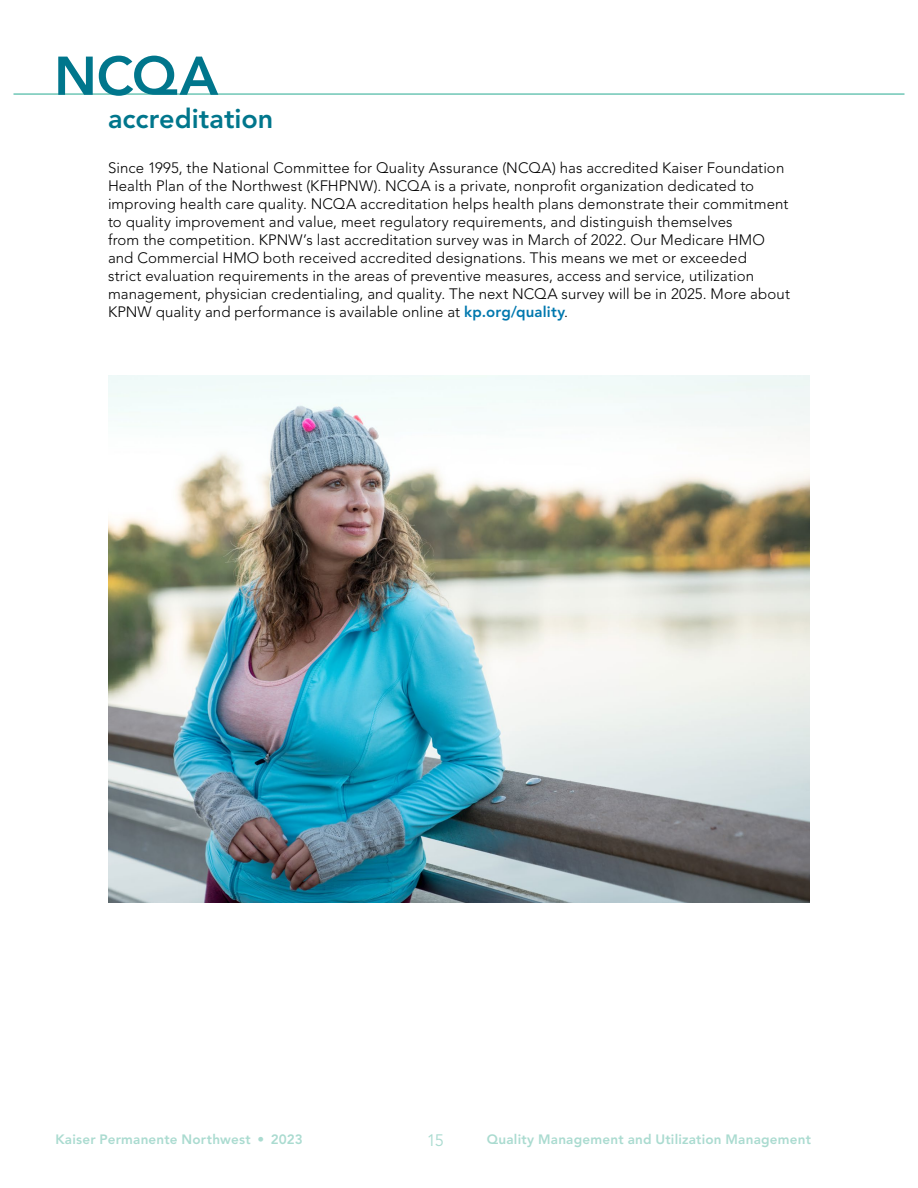
<style>
.page{position:relative;width:918px;height:1188px;background:#fff}
.page>*{position:absolute;margin:0;border:0;box-sizing:border-box;transform-origin:0 0}
.H1_-_Page_Header{font:800 54px "Avenir LT Std";color:#00768c}
.H1_-_Page_Header-2{font:800 27px "Avenir LT Std";color:#00768c}
.t1{font:16.5px "Avenir LT Std";color:#aadbd0}
.body_10{font:300 15px/18px "Avenir LT Std";letter-spacing:.005em;color:#000}
.t2{font:800 13.5px "Avenir LT Std";letter-spacing:.015em;color:#aadbd0}
.s1{font-weight:800;color:#0078ae}
</style>
<div class="page">
<hr style="left:14px;top:93px;width:890px;height:2px;background:#6fc7b6">
<img style="left:108px;top:376px;width:702px;height:526px">
<h1 class="H1_-_Page_Header" style="left:54px;top:44px;width:166px">NCQA</h1>
<h1 class="H1_-_Page_Header-2" style="left:108px;top:102px;width:167px">accreditation</h1>
<p class="body_10" style="left:108px;top:159px;width:684px">Since 1995, the National Committee for Quality Assurance (NCQA) has accredited Kaiser Foundation Health Plan of the Northwest (KFHPNW). NCQA is a private, nonprofit organization dedicated to improving health care quality. NCQA accreditation helps health plans demonstrate their commitment to quality improvement and value, meet regulatory requirements, and distinguish themselves<br>from the competition. KPNW’s last accreditation survey was in March of 2022. Our Medicare HMO and Commercial HMO both received accredited designations. This means we met or exceeded<br>strict evaluation requirements in the areas of preventive measures, access and service, utilization management, physician credentialing, and quality. The next NCQA survey will be in 2025. More about KPNW quality and performance is available online at <span class="s1">kp.org/quality</span>.</p>
<p class="t2" style="left:56px;top:1132px;width:249px">Kaiser Permanente Northwest • 2023</p>
<p class="t1" style="left:427px;top:1131px;width:19px">15</p>
<p class="t2" style="left:487px;top:1132px;width:326px">Quality Management and Utilization Management</p>
</div>
